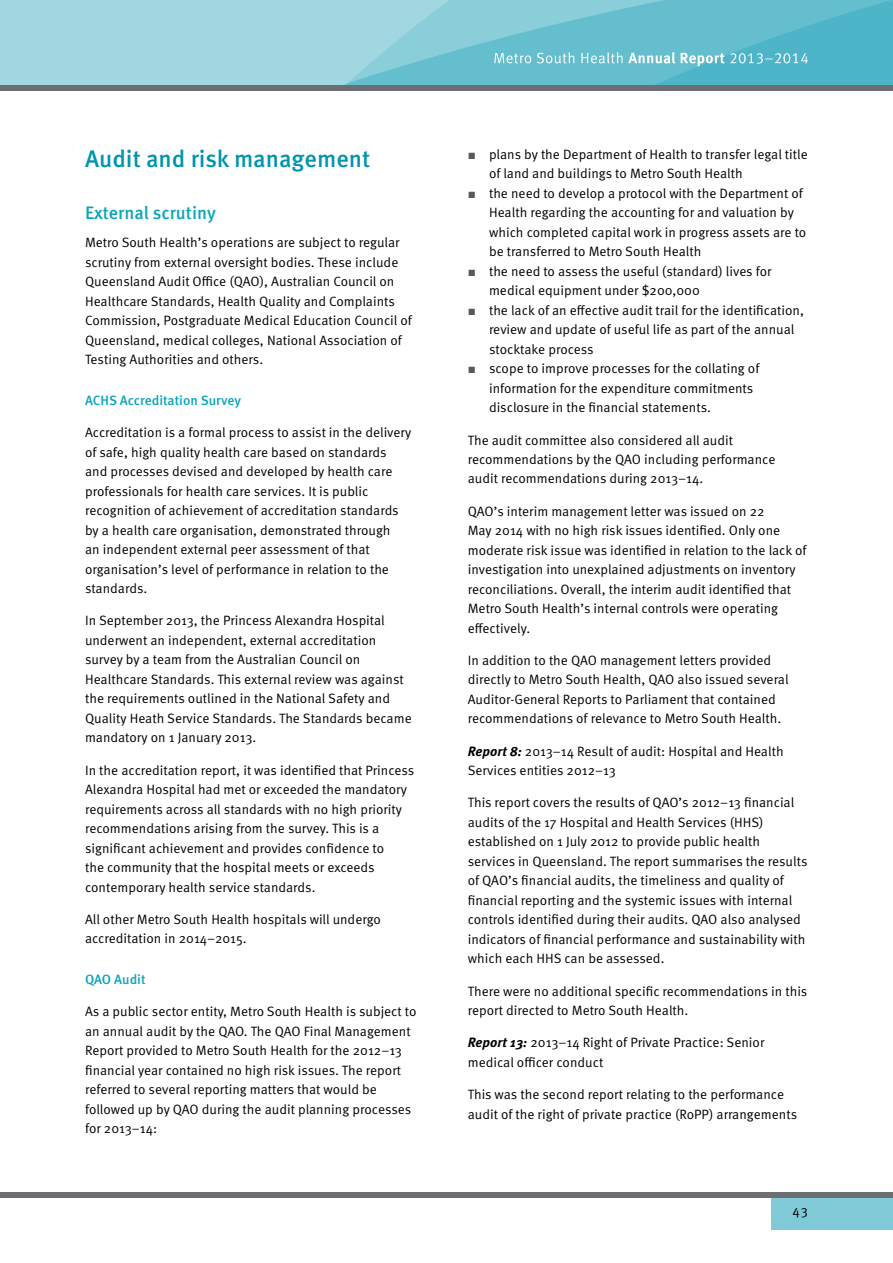
<style>
.page{position:relative;width:893px;height:1263px;background:#fff}
.page>*{position:absolute;margin:0;border:0;box-sizing:border-box;transform-origin:0 0}
.t1{font:500 24px "Meta OT";color:#0095af}
.t2{font:500 18px "Meta OT";color:#0aa4bb}
.t3{font:13.5px/19.5px "Meta OT Norm";color:#000}
.t4{font:500 13.5px "Meta OT";color:#0aa4bb}
.s1{font-family:"Arial";color:#58595b}
.s2{font-family:"Meta OT";font-weight:700;font-style:italic}
</style>
<div class="page">
<div style="left:772px;top:1195px;width:121px;height:35px;background:#80cad7"></div>
<div style="left:0;top:1192px;width:893px;height:6px;background:#6d6e71"></div>
<svg style="left:836px;top:0;width:57px;height:85px;background:#4fb5c7"></svg>
<svg style="left:0;top:0;width:836px;height:85px;background:#85cbd8"></svg>
<svg style="left:494px;top:52px;width:314px;height:14px;background:#7fc9d6"></svg>
<div style="left:0;top:85px;width:893px;height:6px;background:#6d6e71"></div>
<h1 class="t1" style="left:85px;top:144px;width:287px">Audit and risk management</h1>
<h2 class="t2" style="left:85px;top:202px;width:132px">External scrutiny</h2>
<p class="t3" style="left:85px;top:233px;width:328px">Metro South Health’s operations are subject to regular scrutiny from external oversight bodies. These include Queensland Audit Office (QAO), Australian Council on Healthcare Standards, Health Quality and Complaints Commission, Postgraduate Medical Education Council of Queensland, medical colleges, National Association of Testing Authorities and others.</p>
<p class="t4" style="left:85px;top:392px;width:158px">ACHS Accreditation Survey</p>
<p class="t3" style="left:85px;top:423px;width:328px">Accreditation is a formal process to assist in the delivery of safe, high quality health care based on standards and processes devised and developed by health care professionals for health care services. It is public recognition of achievement of accreditation standards by a health care organisation, demonstrated through<br>an independent external peer assessment of that organisation’s level of performance in relation to the standards.</p>
<p class="t3" style="left:85px;top:611px;width:328px">In September 2013, the Princess Alexandra Hospital underwent an independent, external accreditation survey by a team from the Australian Council on Healthcare Standards. This external review was against the requirements outlined in the National Safety and Quality Heath Service Standards. The Standards became mandatory on 1 January 2013.</p>
<p class="t3" style="left:85px;top:760px;width:331px">In the accreditation report, it was identified that Princess Alexandra Hospital had met or exceeded the mandatory requirements across all standards with no high priority recommendations arising from the survey. This is a significant achievement and provides confidence to<br>the community that the hospital meets or exceeds contemporary health service standards.</p>
<p class="t3" style="left:85px;top:910px;width:297px">All other Metro South Health hospitals will undergo accreditation in 2014–2015.</p>
<p class="t4" style="left:85px;top:971px;width:62px">QAO Audit</p>
<p class="t3" style="left:85px;top:1002px;width:333px">As a public sector entity, Metro South Health is subject to an annual audit by the QAO. The QAO Final Management Report provided to Metro South Health for the 2012–13 financial year contained no high risk issues. The report referred to several reporting matters that would be followed up by QAO during the audit planning processes for 2013–14:</p>
<p class="t3" style="left:489px;top:145px;width:320px;text-indent:-21px"><span class="s1">■</span> plans by the Department of Health to transfer legal title of land and buildings to Metro South Health</p>
<p class="t3" style="left:489px;top:184px;width:319px;text-indent:-21px"><span class="s1">■</span> the need to develop a protocol with the Department of Health regarding the accounting for and valuation by which completed capital work in progress assets are to be transferred to Metro South Health</p>
<p class="t3" style="left:489px;top:261px;width:284px;text-indent:-21px"><span class="s1">■</span> the need to assess the useful (standard) lives for medical equipment under $200,000</p>
<p class="t3" style="left:489px;top:300px;width:317px;text-indent:-21px"><span class="s1">■</span> the lack of an effective audit trail for the identification, review and update of useful life as part of the annual stocktake process</p>
<p class="t3" style="left:489px;top:359px;width:272px;text-indent:-21px"><span class="s1">■</span> scope to improve processes for the collating of information for the expenditure commitments disclosure in the financial statements.</p>
<p class="t3" style="left:468px;top:430px;width:309px">The audit committee also considered all audit recommendations by the QAO including performance audit recommendations during 2013–14.</p>
<p class="t3" style="left:468px;top:501px;width:340px">QAO’s interim management letter was issued on 22<br>May 2014 with no high risk issues identified. Only one moderate risk issue was identified in relation to the lack of investigation into unexplained adjustments on inventory reconciliations. Overall, the interim audit identified that Metro South Health’s internal controls were operating effectively.</p>
<p class="t3" style="left:468px;top:651px;width:322px">In addition to the QAO management letters provided directly to Metro South Health, QAO also issued several Auditor-General Reports to Parliament that contained recommendations of relevance to Metro South Health.</p>
<p class="t3" style="left:468px;top:741px;width:317px"><span class="s2">Report 8:</span> 2013–14 Result of audit: Hospital and Health<br>Services entities 2012–13</p>
<p class="t3" style="left:468px;top:793px;width:341px">This report covers the results of QAO’s 2012–13 financial audits of the 17 Hospital and Health Services (HHS) established on 1 July 2012 to provide public health services in Queensland. The report summarises the results of QAO’s financial audits, the timeliness and quality of financial reporting and the systemic issues with internal controls identified during their audits. QAO also analysed indicators of financial performance and sustainability with which each HHS can be assessed.</p>
<p class="t3" style="left:468px;top:981px;width:341px">There were no additional specific recommendations in this report directed to Metro South Health.</p>
<p class="t3" style="left:468px;top:1033px;width:298px"><span class="s2">Report 13:</span> 2013–14 Right of Private Practice: Senior medical officer conduct</p>
<p class="t3" style="left:468px;top:1085px;width:331px">This was the second report relating to the performance audit of the right of private practice (RoPP) arrangements</p>
<p class="t3" style="left:792px;top:1201px;width:17px">43</p>
</div>
